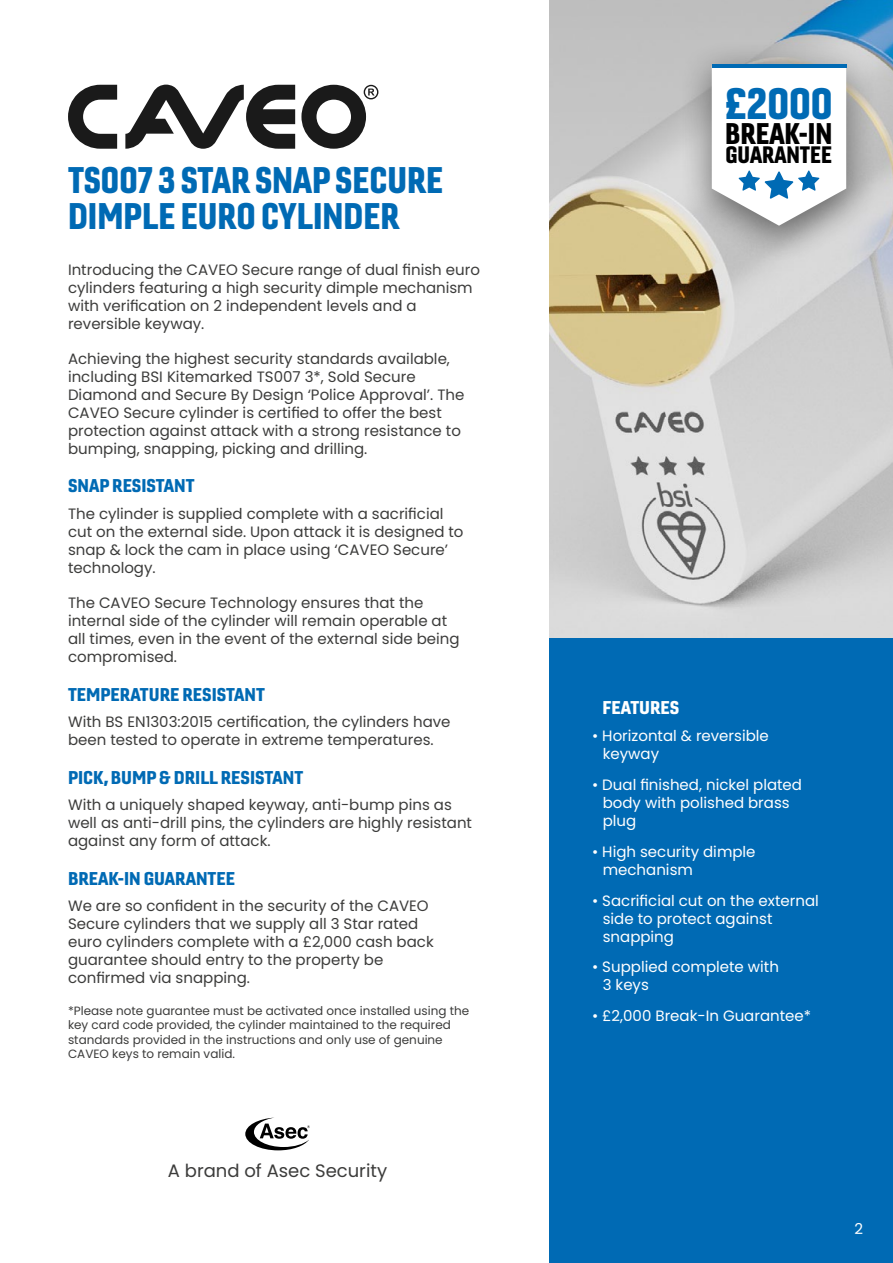
<style>
.page{position:relative;width:893px;height:1263px;background:#fff}
.page>*{position:absolute;margin:0;border:0;box-sizing:border-box;transform-origin:0 0}
.t1{font:42.75px "Gineso Con Bla";color:#006ab4}
.t2{font:36px/36px "Gineso Con Bla";color:#006ab4}
.t3{font:29.1px "Gineso Con Bla";color:#000}
.t4{font:23.1px "Gineso Con Bla";color:#000}
.t5{font:18px "Gineso Nor Bla";color:#006ab4}
.t6{font:18px "Poppins";color:#3c3c3b}
.t7{font:18px "Gineso Nor Bla";color:#fff}
.t8{font:15px/18px "Poppins";color:#3c3c3b}
.t9{font:15px/18px "Poppins";color:#fff}
.t10{font:12px/14.4px "Poppins";color:#3c3c3b}
</style>
<div class="page">
<div style="left:550px;top:569px;width:343px;height:694px;background:#006ab4"></div>
<img style="left:550px;top:0;width:343px;height:638px">
<div style="left:679px;top:39px;width:200px;height:225px;background:#000;opacity:.5"></div>
<svg style="left:712px;top:67px;width:134px;height:159px"></svg>
<hr style="left:712px;top:64px;width:134px;height:3px;background:#006ab4">
<svg style="left:68px;top:85px;width:310px;height:64px"></svg>
<svg style="left:245px;top:1118px;width:65px;height:32px"></svg>
<h2 class="t2" style="left:68px;top:161px;width:377px">TS007 3 STAR SNAP SECURE<br>DIMPLE EURO CYLINDER</h2>
<p class="t8" style="left:68px;top:261px;width:413px">Introducing the CAVEO Secure range of dual finish euro cylinders featuring a high security dimple mechanism with verification on 2 independent levels and a reversible keyway.</p>
<p class="t8" style="left:68px;top:350px;width:398px">Achieving the highest security standards available, including BSI Kitemarked TS007 3*, Sold Secure Diamond and Secure By Design ‘Police Approval’. The CAVEO Secure cylinder is certified to offer the best protection against attack with a strong resistance to bumping, snapping, picking and drilling.</p>
<p class="t5" style="left:68px;top:474px;width:128px">SNAP RESISTANT</p>
<p class="t8" style="left:68px;top:505px;width:397px">The cylinder is supplied complete with a sacrificial cut on the external side. Upon attack it is designed to snap &amp; lock the cam in place using ‘CAVEO Secure’ technology.</p>
<p class="t8" style="left:68px;top:594px;width:393px">The CAVEO Secure Technology ensures that the internal side of the cylinder will remain operable at all times, even in the event of the external side being compromised.</p>
<p class="t5" style="left:68px;top:682px;width:198px">TEMPERATURE RESISTANT</p>
<p class="t8" style="left:68px;top:713px;width:384px">With BS EN1303:2015 certification, the cylinders have been tested to operate in extreme temperatures.</p>
<p class="t5" style="left:68px;top:765px;width:237px">PICK, BUMP &amp; DRILL RESISTANT</p>
<p class="t8" style="left:68px;top:796px;width:406px">With a uniquely shaped keyway, anti-bump pins as well as anti-drill pins, the cylinders are highly resistant against any form of attack.</p>
<p class="t5" style="left:68px;top:866px;width:169px">BREAK-IN GUARANTEE</p>
<p class="t8" style="left:68px;top:897px;width:367px">We are so confident in the security of the CAVEO Secure cylinders that we supply all 3 Star rated euro cylinders complete with a £2,000 cash back guarantee should entry to the property be confirmed via snapping.</p>
<p class="t10" style="left:68px;top:1003px;width:403px">*Please note guarantee must be activated once installed using the key card code provided, the cylinder maintained to the required standards provided in the instructions and only use of genuine CAVEO keys to remain valid.</p>
<p class="t6" style="left:168px;top:1160px;width:221px">A brand of Asec Security</p>
<h1 class="t1" style="left:725px;top:76px;width:109px">£2000</h1>
<h3 class="t3" style="left:725px;top:114px;width:109px">BREAK-IN</h3>
<h3 class="t4" style="left:725px;top:139px;width:108px">GUARANTEE</h3>
<p class="t7" style="left:602px;top:695px;width:78px">FEATURES</p>
<p class="t9" style="left:603px;top:727px;width:168px;text-indent:-11px">• Horizontal &amp; reversible keyway</p>
<p class="t9" style="left:603px;top:776px;width:201px;text-indent:-11px">• Dual finished, nickel plated body with polished brass plug</p>
<p class="t9" style="left:603px;top:842px;width:154px;text-indent:-11px">• High security dimple mechanism</p>
<p class="t9" style="left:603px;top:891px;width:218px;text-indent:-11px">• Sacrificial cut on the external side to protect against snapping</p>
<p class="t9" style="left:603px;top:958px;width:178px;text-indent:-11px">• Supplied complete with<br>3 keys</p>
<p class="t9" style="left:592px;top:1007px;width:220px">• £2,000 Break-In Guarantee*</p>
<p class="t9" style="left:855px;top:1220px;width:10px">2</p>
</div>
